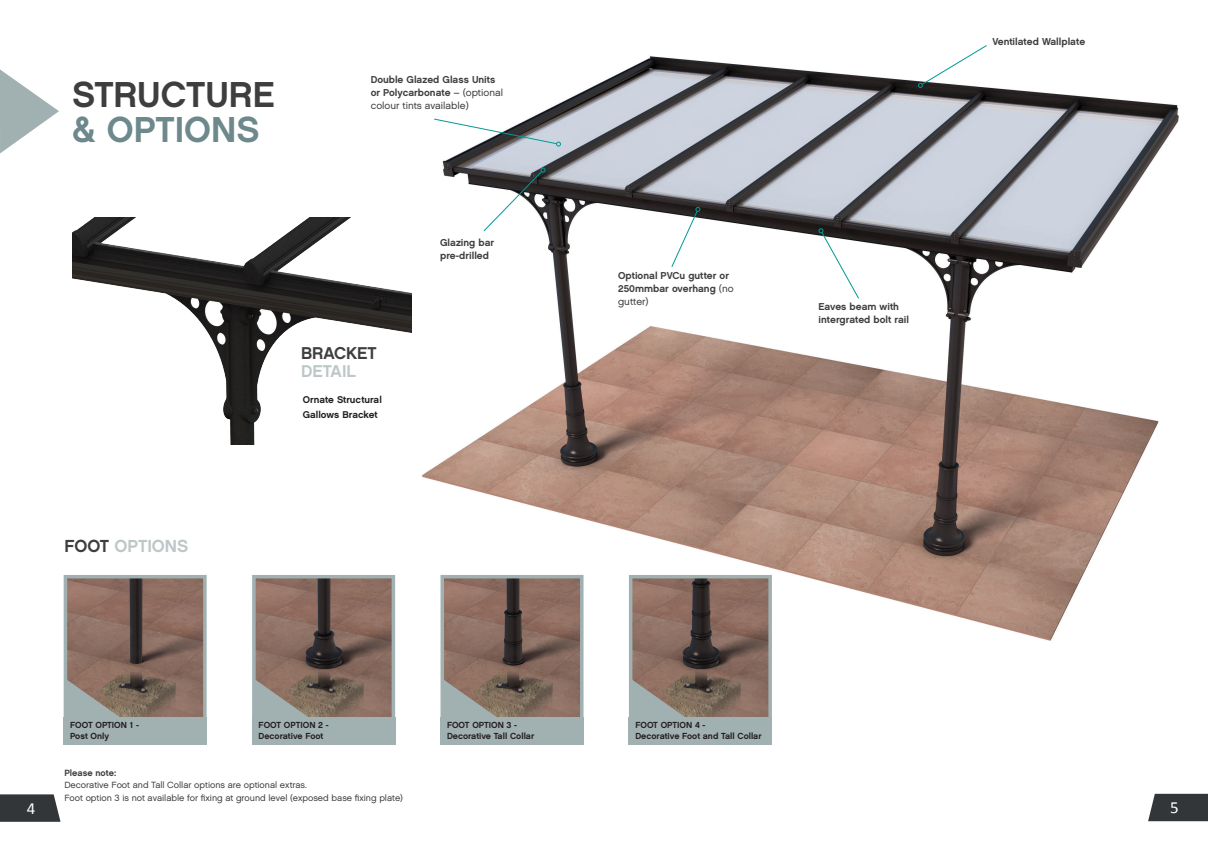
<style>
.page{position:relative;width:1208px;height:859px;background:#fff}
.page>*{position:absolute;margin:0;border:0;box-sizing:border-box;transform-origin:0 0}
.t1{font:36px "Chalet New York Nineteen Sixty";color:#3e3e3f}
.t2{font:36px "Chalet New York Nineteen Sixty";color:#6d898c}
.t3{font:17.4px "Chalet New York Nineteen Sixty";color:#bec7c8}
.t4{font:17.1px/17.6px "Chalet New York Nineteen Sixty";color:#3e3e3f}
.t5{font:17px "Calibri";color:#fff}
.t6{font:10px/13px "Chalet New York Nineteen Sixty";color:#3e3e3f}
.t7{font:9.8px "Chalet New York Nineteen Sixty";color:#231f20}
.t8{font:9px "Chalet London Nineteen Sixty";color:#3e3e3f}
.t9{font:9px "Chalet New York Nineteen Sixty";color:#3e3e3f}
.t10{font:8.8px/10.5px "Chalet New York Nineteen Sixty";color:#231f20}
.s1{font-family:"Chalet London Nineteen Sixty"}
.s2{color:#bec7c8}
.s3{color:#3e3e3f}
</style>
<div class="page">
<img style="left:411px;top:56px;width:768px;height:585px">
<svg style="left:0;top:794px;width:60px;height:28px;background:#404345"></svg>
<div style="left:1148px;top:794px;width:60px;height:27px;background:#333638"></div>
<svg style="left:433px;top:118px;width:128px;height:29px"></svg>
<svg style="left:818px;top:228px;width:42px;height:72px"></svg>
<svg style="left:917px;top:45px;width:71px;height:43px"></svg>
<div style="left:64px;top:717px;width:143px;height:27px;background:#a1b0b1"></div>
<svg style="left:63px;top:575px;width:144px;height:147px;background:#887369"></svg>
<div style="left:252px;top:717px;width:143px;height:27px;background:#a1b0b1"></div>
<svg style="left:252px;top:575px;width:144px;height:147px;background:#847067"></svg>
<div style="left:440px;top:717px;width:143px;height:27px;background:#a1b0b1"></div>
<svg style="left:439px;top:573px;width:146px;height:149px;background:#89756c"></svg>
<div style="left:629px;top:717px;width:143px;height:27px;background:#a1b0b1"></div>
<svg style="left:627px;top:573px;width:146px;height:149px;background:#86736a"></svg>
<svg style="left:0;top:69px;width:59px;height:85px"></svg>
<img style="left:72px;top:218px;width:339px;height:227px">
<svg style="left:482px;top:166px;width:64px;height:66px"></svg>
<svg style="left:670px;top:207px;width:30px;height:61px"></svg>
<p class="t1" style="left:72px;top:72px;width:204px">STRUCTURE</p>
<p class="t2" style="left:72px;top:107px;width:189px">&amp; OPTIONS</p>
<p class="t6" style="left:371px;top:72px;width:134px">Double Glazed Glass Units or Polycarbonate <span class="s1">– (optional colour tints available)</span></p>
<p class="t4" style="left:301px;top:344px;width:77px">BRACKET<br><span class="s2">DETAIL</span></p>
<p class="t7" style="left:303px;top:394px;width:81px">Ornate Structural</p>
<p class="t7" style="left:303px;top:409px;width:76px">Gallows Bracket</p>
<p class="t6" style="left:440px;top:235px;width:56px">Glazing bar pre-drilled</p>
<p class="t3" style="left:64px;top:535px;width:125px"><span class="s3">FOOT</span> OPTIONS</p>
<p class="t6" style="left:618px;top:269px;width:117px">Optional PVCu gutter or<br>250mmbar overhang <span class="s1">(no gutter)</span></p>
<p class="t6" style="left:818px;top:300px;width:92px">Eaves beam with intergrated bolt rail</p>
<p class="t10" style="left:70px;top:720px;width:70px">FOOT OPTION 1 -<br>Post Only</p>
<p class="t10" style="left:259px;top:720px;width:72px">FOOT OPTION 2 -<br>Decorative Foot</p>
<p class="t10" style="left:447px;top:720px;width:89px">FOOT OPTION 3 -<br>Decorative Tall Collar</p>
<p class="t10" style="left:635px;top:720px;width:128px">FOOT OPTION 4 -<br>Decorative Foot and Tall Collar</p>
<p class="t6" style="left:992px;top:35px;width:94px">Ventilated Wallplate</p>
<p class="t9" style="left:64px;top:767px;width:53px">Please note:</p>
<p class="t8" style="left:64px;top:779px;width:244px">Decorative Foot and Tall Collar options are optional extras.</p>
<p class="t8" style="left:64px;top:792px;width:340px">Foot option 3 is not available for fixing at ground level (exposed base fixing plate)</p>
<p class="t5" style="left:27px;top:797px;width:10px">4</p>
<p class="t5" style="left:1170px;top:796px;width:10px">5</p>
</div>
